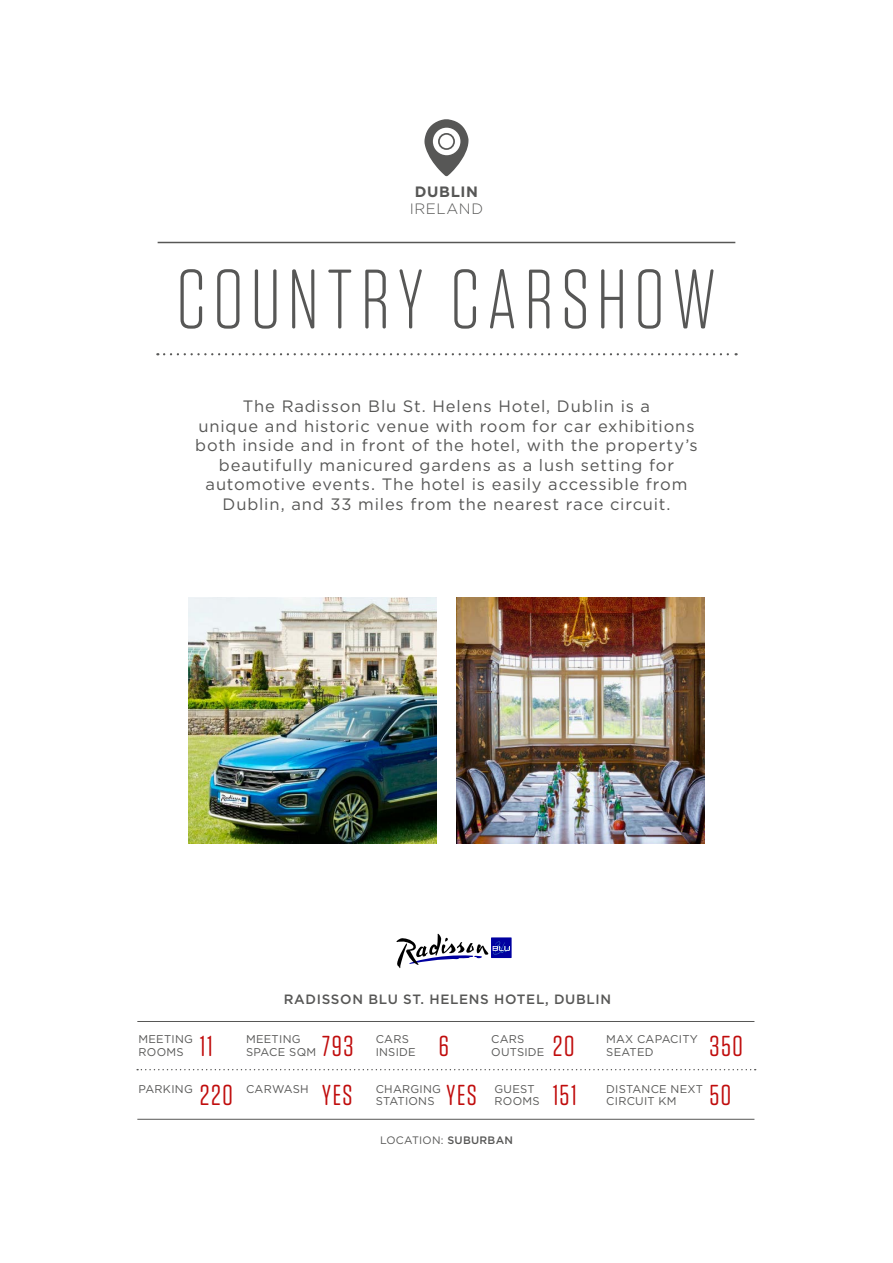
<style>
.page{position:relative;width:893px;height:1263px;background:#fff}
.page>*{position:absolute;margin:0;border:0;box-sizing:border-box;transform-origin:0 0}
.t1{font:300 83.7px "Tungsten Rounded";letter-spacing:.09em;color:#575756}
.t2{font:28.8px/49.7px "Tungsten Rounded";letter-spacing:.05em;color:#c00c0c}
.t3{font:16.5px/19.5px "Gotham";letter-spacing:.05em;color:#575756;text-align:center}
.t4{font:300 15px "Gotham";letter-spacing:.04em;color:#575756}
.t5{font:700 15px "Gotham";letter-spacing:.04em;color:#575756}
.t6{font:500 13.5px "Gotham";letter-spacing:.05em;color:#575756}
.t7{font:11.25px/12.1px "Gotham";letter-spacing:.02em;color:#575756}
.t8{font:10.8px "Gotham";letter-spacing:.025em;color:#575756}
.s1{font-weight:500}
</style>
<div class="page">
<img style="left:188px;top:597px;width:248px;height:247px">
<img style="left:457px;top:597px;width:248px;height:247px">
<hr style="left:158px;top:242px;width:577px;height:1px;background:#575756">
<svg style="left:164px;top:353px;width:573px;height:2px"></svg>
<svg style="left:424px;top:119px;width:44px;height:58px"></svg>
<div style="left:438px;top:133px;width:17px;height:17px;border:2px solid #575756;border-radius:50%"></div>
<hr style="left:137px;top:1021px;width:617px;height:1px;background:#575756">
<svg style="left:137px;top:1069px;width:619px;height:1px"></svg>
<hr style="left:137px;top:1119px;width:617px;height:1px;background:#575756">
<div style="left:491px;top:937px;width:21px;height:21px;background:#0000a0"></div>
<svg style="left:396px;top:934px;width:114px;height:34px"></svg>
<p class="t5" style="left:415px;top:182px;width:65px">DUBLIN</p>
<p class="t4" style="left:410px;top:199px;width:75px">IRELAND</p>
<h1 class="t1" style="left:176px;top:256px;width:541px">COUNTRY CARSHOW</h1>
<p class="t3" style="left:195px;top:396px;width:504px">The Radisson Blu St. Helens Hotel, Dublin is a<br>unique and historic venue with room for car exhibitions both inside and in front of the hotel, with the property’s beautifully manicured gardens as a lush setting for automotive events. The hotel is easily accessible from Dublin, and 33 miles from the nearest race circuit.</p>
<p class="t7" style="left:138px;top:1033px;width:56px">MEETING<br>ROOMS</p>
<p class="t7" style="left:138px;top:1082px;width:56px">PARKING</p>
<h2 class="t2" style="left:200px;top:1021px;width:34px">11<br>220</h2>
<p class="t6" style="left:284px;top:991px;width:329px">RADISSON BLU ST. HELENS HOTEL, DUBLIN</p>
<h2 class="t2" style="left:322px;top:1021px;width:33px">793<br>YES</h2>
<h2 class="t2" style="left:439px;top:1021px;width:12px">6</h2>
<h2 class="t2" style="left:553px;top:1021px;width:25px">20<br>151</h2>
<p class="t7" style="left:246px;top:1033px;width:72px">MEETING<br>SPACE SQM</p>
<p class="t7" style="left:246px;top:1082px;width:64px">CARWASH</p>
<h2 class="t2" style="left:447px;top:1071px;width:32px">YES</h2>
<p class="t7" style="left:376px;top:1033px;width:42px">CARS<br>INSIDE</p>
<p class="t7" style="left:491px;top:1033px;width:35px">CARS</p>
<p class="t7" style="left:606px;top:1033px;width:93px">MAX CAPACITY<br>SEATED</p>
<p class="t7" style="left:491px;top:1045px;width:55px">OUTSIDE</p>
<p class="t7" style="left:495px;top:1082px;width:47px">GUEST<br>ROOMS</p>
<p class="t7" style="left:606px;top:1082px;width:98px">DISTANCE NEXT<br>CIRCUIT KM</p>
<p class="t8" style="left:380px;top:1133px;width:134px">LOCATION: <span class="s1">SUBURBAN</span></p>
<p class="t7" style="left:376px;top:1082px;width:67px">CHARGING<br>STATIONS</p>
<h2 class="t2" style="left:710px;top:1021px;width:35px">350</h2>
<h2 class="t2" style="left:710px;top:1071px;width:23px">50</h2>
</div>
